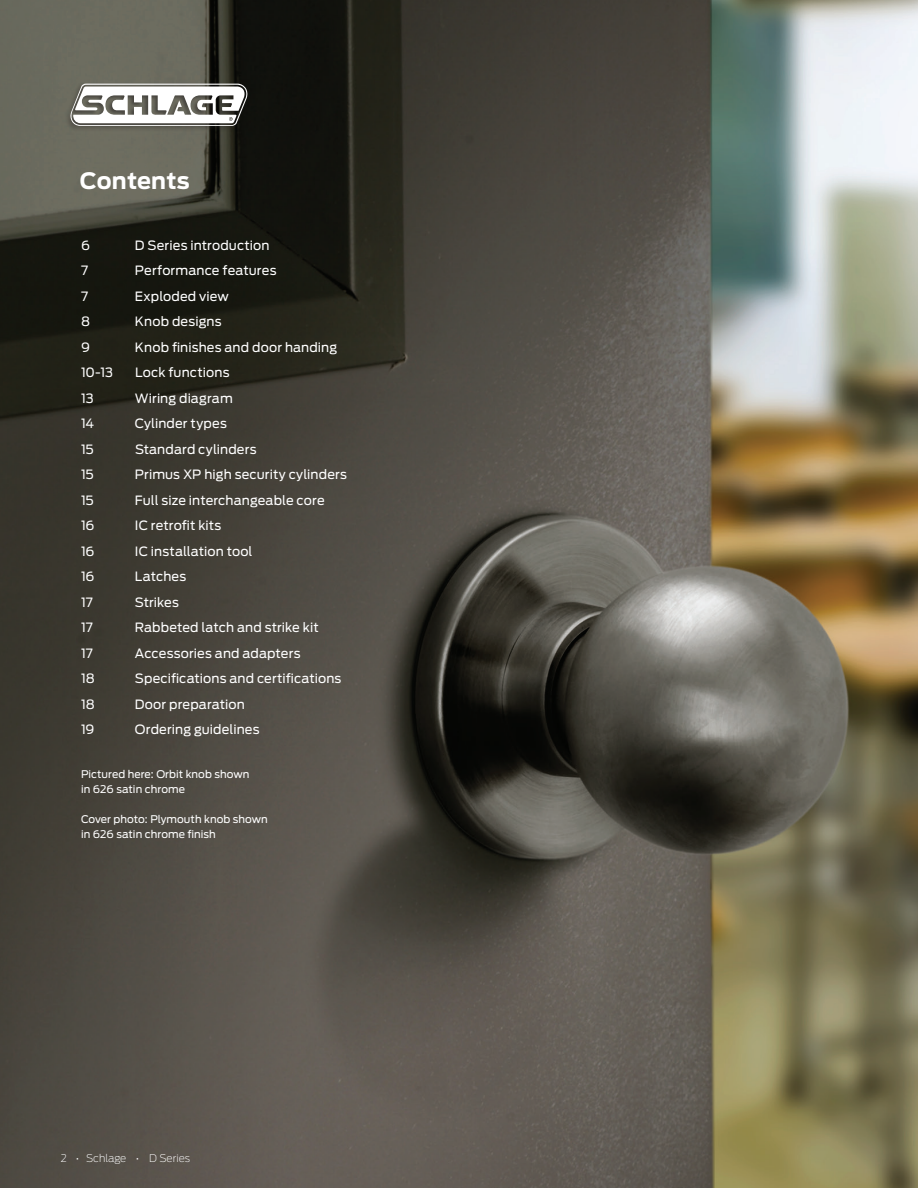
<style>
.page{position:relative;width:918px;height:1188px;background:#fff}
.page>*{position:absolute;margin:0;border:0;box-sizing:border-box;transform-origin:0 0}
.TOC_headline_9_11pt{font:700 22.5px "Antenna";letter-spacing:.01em;color:#fff}
.TOC_pages_8_5_11pt{font:12.75px "Antenna";letter-spacing:.01em;color:#fff}
.Caption_7_10pt{font:10.5px "Antenna";letter-spacing:.005em;color:#fff}
.Left_folio_7_12pt{font:200 10.5px "Antenna";letter-spacing:-.01em;color:#fff}
</style>
<div class="page">
<img style="left:0;top:0;width:918px;height:1188px">
<div style="left:65px;top:82px;width:184px;height:50px;background:#231f20;opacity:.55"></div>
<svg style="left:70px;top:84px;width:177px;height:42px"></svg>
<p class="TOC_headline_9_11pt" style="left:80px;top:167px;width:111px">Contents</p>
<p class="TOC_pages_8_5_11pt" style="left:81px;top:238px;width:10px">6</p>
<p class="TOC_pages_8_5_11pt" style="left:135px;top:238px;width:136px">D Series introduction</p>
<p class="TOC_pages_8_5_11pt" style="left:81px;top:263px;width:8px">7</p>
<p class="TOC_pages_8_5_11pt" style="left:135px;top:263px;width:143px">Performance features</p>
<p class="TOC_pages_8_5_11pt" style="left:81px;top:289px;width:8px">7</p>
<p class="TOC_pages_8_5_11pt" style="left:135px;top:289px;width:95px">Exploded view</p>
<p class="TOC_pages_8_5_11pt" style="left:81px;top:314px;width:11px">8</p>
<p class="TOC_pages_8_5_11pt" style="left:135px;top:314px;width:88px">Knob designs</p>
<p class="TOC_pages_8_5_11pt" style="left:81px;top:340px;width:10px">9</p>
<p class="TOC_pages_8_5_11pt" style="left:135px;top:340px;width:204px">Knob finishes and door handing</p>
<p class="TOC_pages_8_5_11pt" style="left:81px;top:365px;width:34px">10-13</p>
<p class="TOC_pages_8_5_11pt" style="left:135px;top:365px;width:96px">Lock functions</p>
<p class="TOC_pages_8_5_11pt" style="left:81px;top:391px;width:14px">13</p>
<p class="TOC_pages_8_5_11pt" style="left:135px;top:391px;width:99px">Wiring diagram</p>
<p class="TOC_pages_8_5_11pt" style="left:81px;top:416px;width:15px">14</p>
<p class="TOC_pages_8_5_11pt" style="left:135px;top:416px;width:93px">Cylinder types</p>
<p class="TOC_pages_8_5_11pt" style="left:81px;top:442px;width:14px">15</p>
<p class="TOC_pages_8_5_11pt" style="left:135px;top:442px;width:123px">Standard cylinders</p>
<p class="TOC_pages_8_5_11pt" style="left:81px;top:467px;width:14px">15</p>
<p class="TOC_pages_8_5_11pt" style="left:135px;top:467px;width:213px">Primus XP high security cylinders</p>
<p class="TOC_pages_8_5_11pt" style="left:81px;top:493px;width:14px">15</p>
<p class="TOC_pages_8_5_11pt" style="left:135px;top:493px;width:191px">Full size interchangeable core</p>
<p class="TOC_pages_8_5_11pt" style="left:81px;top:518px;width:15px">16</p>
<p class="TOC_pages_8_5_11pt" style="left:135px;top:518px;width:88px">IC retrofit kits</p>
<p class="TOC_pages_8_5_11pt" style="left:81px;top:544px;width:15px">16</p>
<p class="TOC_pages_8_5_11pt" style="left:135px;top:544px;width:119px">IC installation tool</p>
<p class="TOC_pages_8_5_11pt" style="left:81px;top:569px;width:15px">16</p>
<p class="TOC_pages_8_5_11pt" style="left:135px;top:569px;width:53px">Latches</p>
<p class="TOC_pages_8_5_11pt" style="left:81px;top:595px;width:13px">17</p>
<p class="TOC_pages_8_5_11pt" style="left:135px;top:595px;width:45px">Strikes</p>
<p class="TOC_pages_8_5_11pt" style="left:81px;top:620px;width:13px">17</p>
<p class="TOC_pages_8_5_11pt" style="left:135px;top:620px;width:185px">Rabbeted latch and strike kit</p>
<p class="TOC_pages_8_5_11pt" style="left:81px;top:646px;width:13px">17</p>
<p class="TOC_pages_8_5_11pt" style="left:135px;top:646px;width:167px">Accessories and adapters</p>
<p class="TOC_pages_8_5_11pt" style="left:81px;top:671px;width:15px">18</p>
<p class="TOC_pages_8_5_11pt" style="left:135px;top:671px;width:208px">Specifications and certifications</p>
<p class="TOC_pages_8_5_11pt" style="left:81px;top:697px;width:15px">18</p>
<p class="TOC_pages_8_5_11pt" style="left:135px;top:697px;width:111px">Door preparation</p>
<p class="TOC_pages_8_5_11pt" style="left:81px;top:722px;width:15px">19</p>
<p class="TOC_pages_8_5_11pt" style="left:135px;top:722px;width:126px">Ordering guidelines</p>
<p class="Caption_7_10pt" style="left:81px;top:768px;width:170px">Pictured here: Orbit knob shown</p>
<p class="Caption_7_10pt" style="left:81px;top:783px;width:105px">in 626 satin chrome</p>
<p class="Caption_7_10pt" style="left:81px;top:813px;width:188px">Cover photo: Plymouth knob shown</p>
<p class="Caption_7_10pt" style="left:81px;top:828px;width:136px">in 626 satin chrome finish</p>
<p class="Left_folio_7_12pt" style="left:61px;top:1152px;width:131px">2 • Schlage • D Series</p>
</div>
